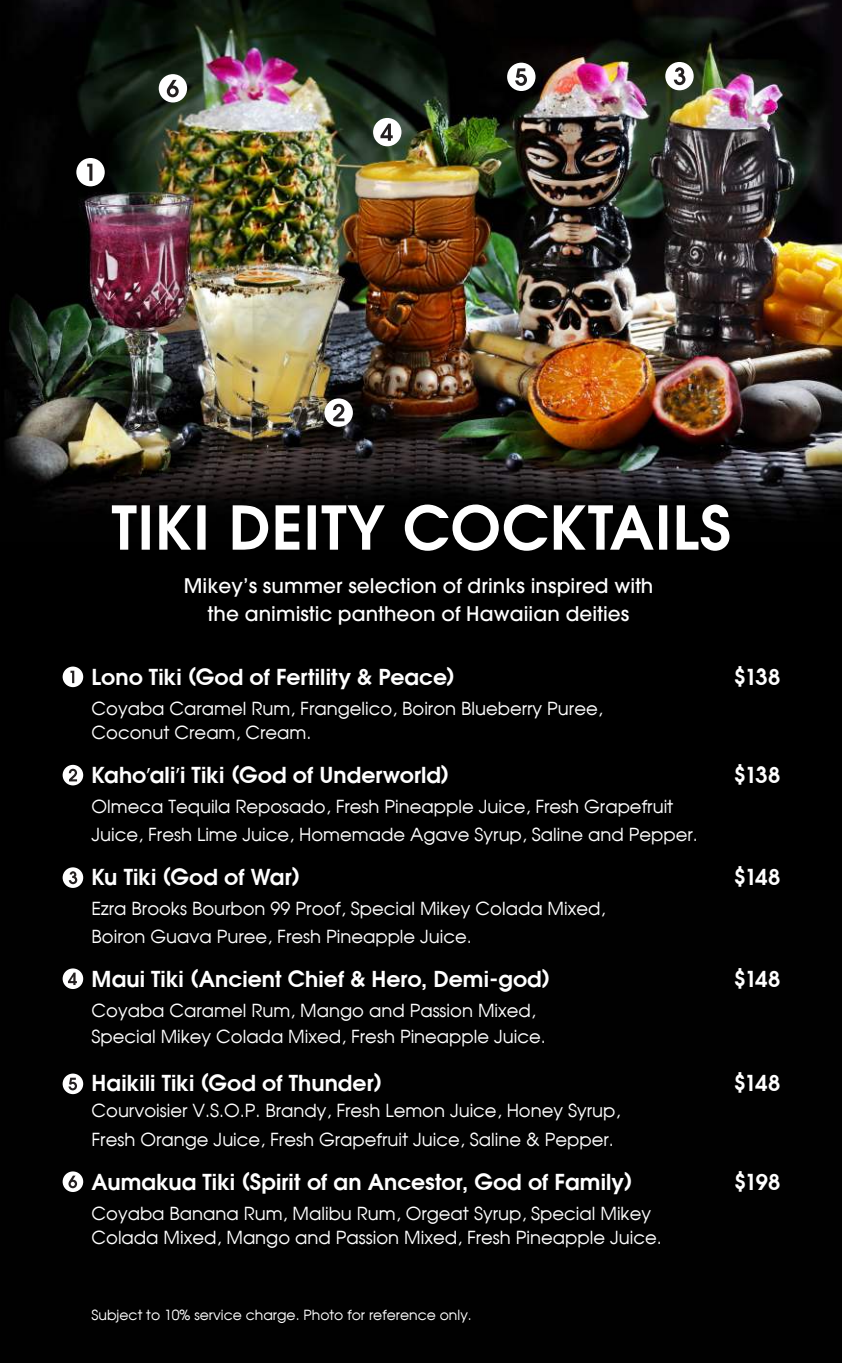
<style>
.page{position:relative;width:842px;height:1363px;background:#fff}
.page>*{position:absolute;margin:0;border:0;box-sizing:border-box;transform-origin:0 0}
.t1{font:600 60px "Avant Garde";letter-spacing:.015em;color:#fff}
.t2{font:600 22px "Avant Garde";letter-spacing:.005em;color:#fff}
.t3{font:500 20px/28px "Avant Garde";letter-spacing:.005em;color:#fff;text-align:center}
.t4{font:18px/28px "Avant Garde";color:#fff}
.t5{font:14px "Avant Garde";color:#fff}
.s1{font-family:"Myriad Pro";font-weight:400}
</style>
<div class="page">
<img style="left:0;top:0;width:841px;height:520px">
<div style="left:0;top:520px;width:841px;height:843px;background:#010101"></div>
<div style="left:76px;top:158px;width:29px;height:28px;background:#fff;border-radius:50%"></div>
<svg style="left:87px;top:164px;width:5px;height:17px"></svg>
<div style="left:63px;top:666px;width:20px;height:21px;background:#fff;border-radius:50%"></div>
<svg style="left:70px;top:671px;width:4px;height:12px"></svg>
<div style="left:324px;top:398px;width:28px;height:29px;background:#fff;border-radius:50%"></div>
<svg style="left:333px;top:404px;width:11px;height:17px"></svg>
<div style="left:63px;top:765px;width:20px;height:20px;background:#fff;border-radius:50%"></div>
<svg style="left:69px;top:769px;width:8px;height:12px"></svg>
<div style="left:665px;top:62px;width:28px;height:28px;background:#fff;border-radius:50%"></div>
<svg style="left:673px;top:67px;width:12px;height:18px"></svg>
<div style="left:63px;top:867px;width:20px;height:21px;background:#fff;border-radius:50%"></div>
<svg style="left:69px;top:871px;width:8px;height:13px"></svg>
<div style="left:373px;top:118px;width:28px;height:28px;background:#fff;border-radius:50%"></div>
<svg style="left:380px;top:124px;width:12px;height:17px"></svg>
<div style="left:63px;top:968px;width:20px;height:21px;background:#fff;border-radius:50%"></div>
<svg style="left:68px;top:972px;width:9px;height:13px"></svg>
<div style="left:507px;top:63px;width:28px;height:28px;background:#fff;border-radius:50%"></div>
<svg style="left:515px;top:68px;width:11px;height:18px"></svg>
<div style="left:63px;top:1073px;width:20px;height:21px;background:#fff;border-radius:50%"></div>
<svg style="left:68px;top:1077px;width:9px;height:13px"></svg>
<div style="left:159px;top:74px;width:28px;height:28px;background:#fff;border-radius:50%"></div>
<svg style="left:167px;top:80px;width:12px;height:17px"></svg>
<div style="left:63px;top:1171px;width:20px;height:21px;background:#fff;border-radius:50%"></div>
<svg style="left:68px;top:1175px;width:9px;height:13px"></svg>
<h1 class="t1" style="left:111px;top:498px;width:620px">TIKI DEITY COCKTAILS</h1>
<p class="t3" style="left:184px;top:574px;width:471px">Mikey’s summer selection of drinks inspired with the animistic pantheon of Hawaiian deities</p>
<p class="t2" style="left:91px;top:666px;width:364px">Lono Tiki (God of Fertility &amp; Peace)</p>
<p class="t2" style="left:733px;top:666px;width:48px">$138</p>
<p class="t4" style="left:91px;top:698px;width:512px;line-height:24px">Coyaba Caramel Rum, Frangelico, Boiron Blueberry Puree,<br>Coconut Cream, Cream.</p>
<p class="t2" style="left:91px;top:764px;width:359px">Kaho<span class="s1">’</span>ali<span class="s1">’</span>i Tiki (God of Underworld)</p>
<p class="t2" style="left:733px;top:764px;width:48px">$138</p>
<p class="t4" style="left:91px;top:794px;width:607px">Olmeca Tequila Reposado, Fresh Pineapple Juice, Fresh Grapefruit<br>Juice, Fresh Lime Juice, Homemade Agave Syrup, Saline and Pepper.</p>
<p class="t2" style="left:91px;top:866px;width:210px">Ku Tiki (God of War)</p>
<p class="t2" style="left:733px;top:866px;width:48px">$148</p>
<p class="t4" style="left:91px;top:896px;width:515px">Ezra Brooks Bourbon 99 Proof, Special Mikey Colada Mixed,<br>Boiron Guava Puree, Fresh Pineapple Juice.</p>
<p class="t2" style="left:91px;top:968px;width:459px">Maui Tiki (Ancient Chief &amp; Hero, Demi-god)</p>
<p class="t2" style="left:733px;top:968px;width:48px">$148</p>
<p class="t4" style="left:91px;top:999px;width:455px;line-height:26px">Coyaba Caramel Rum, Mango and Passion Mixed,<br>Special Mikey Colada Mixed, Fresh Pineapple Juice.</p>
<p class="t2" style="left:91px;top:1072px;width:292px">Haikili Tiki (God of Thunder)</p>
<p class="t2" style="left:733px;top:1072px;width:48px">$148</p>
<p class="t4" style="left:91px;top:1098px;width:530px">Courvoisier V.S.O.P. Brandy, Fresh Lemon Juice, Honey Syrup,<br>Fresh Orange Juice, Fresh Grapefruit Juice, Saline &amp; Pepper.</p>
<p class="t2" style="left:91px;top:1170px;width:542px">Aumakua Tiki (Spirit of an Ancestor, God of Family)</p>
<p class="t2" style="left:733px;top:1170px;width:48px">$198</p>
<p class="t4" style="left:91px;top:1202px;width:571px;line-height:24px">Coyaba Banana Rum, Malibu Rum, Orgeat Syrup, Special Mikey<br>Colada Mixed, Mango and Passion Mixed, Fresh Pineapple Juice.</p>
<p class="t5" style="left:91px;top:1309px;width:381px">Subject to 10% service charge. Photo for reference only.</p>
</div>
